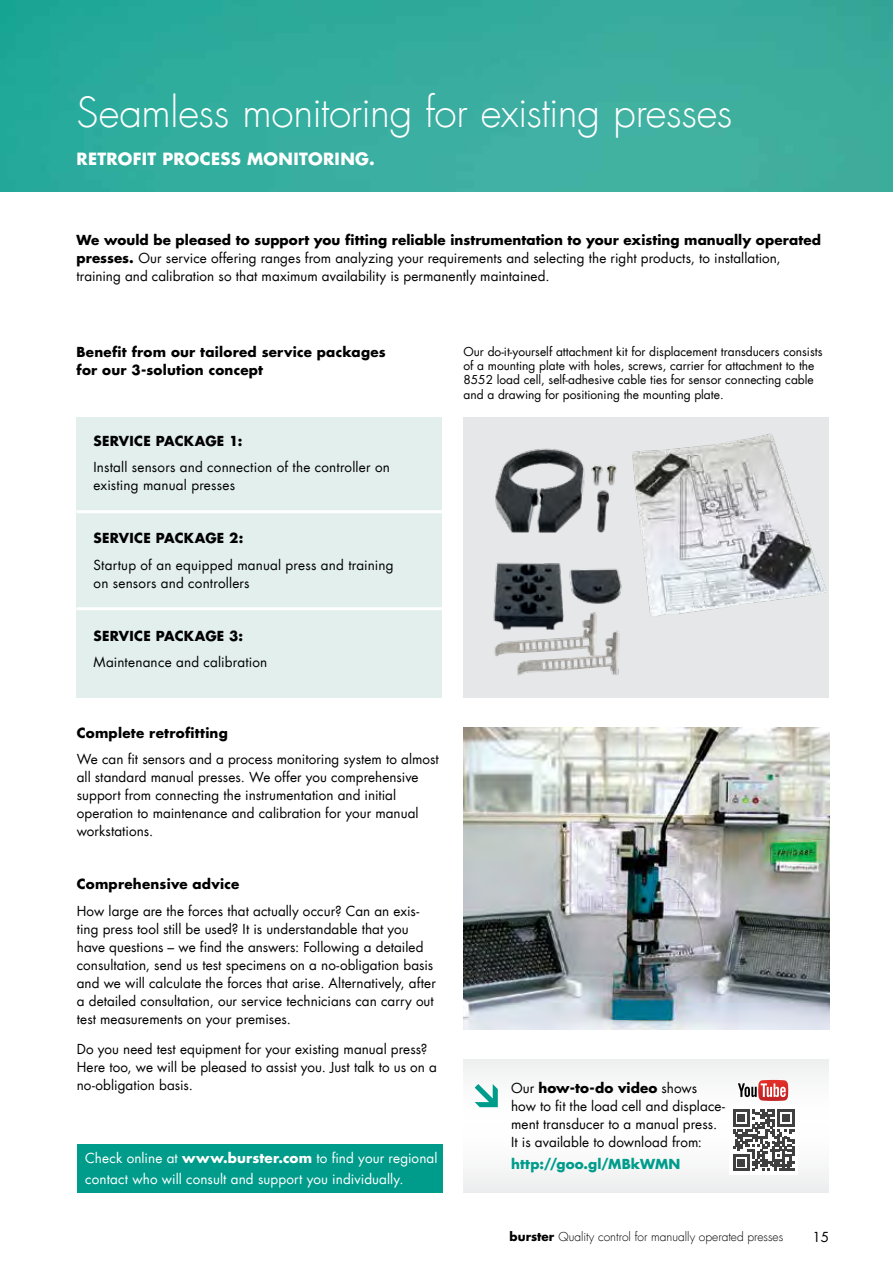
<style>
.page{position:relative;width:893px;height:1263px;background:#fff}
.page>*{position:absolute;margin:0;border:0;box-sizing:border-box;transform-origin:0 0}
.t1{font:300 40.5px "Futura LT";letter-spacing:-.01em;color:#fff}
.t2{font:700 16.5px "Futura LT";letter-spacing:.015em;color:#fff}
.t3{font:13.5px/18px "Futura LT";letter-spacing:.005em;color:#000}
.t4{font:700 13.5px/18px "Futura LT";letter-spacing:.02em;color:#000}
.t5{font:13.5px/21px "Futura LT";letter-spacing:.01em;color:#fff}
.t6{font:700 13.5px "Futura LT";letter-spacing:.01em;color:#009c8b}
.t7{font:12px/14.4px "Futura LT";color:#000}
.t8{font:300 12px "Futura LT";color:#000}
.s1{font-weight:700}
</style>
<div class="page">
<img style="left:0;top:0;width:893px;height:191px">
<div style="left:77px;top:417px;width:365px;height:280px;background:#e2efed"></div>
<hr style="left:77px;top:510px;width:369px;height:3px;background:#fff">
<hr style="left:77px;top:607px;width:369px;height:3px;background:#fff">
<img style="left:464px;top:727px;width:365px;height:302px">
<div style="left:463px;top:417px;width:366px;height:280px;background:#e6e7e8"></div>
<img style="left:495px;top:448px;width:122px;height:76px">
<img style="left:489px;top:524px;width:150px;height:174px">
<img style="left:630px;top:433px;width:197px;height:185px">
<div style="left:464px;top:1059px;width:365px;height:133px;background:#f9f9f9"></div>
<svg style="left:475px;top:1084px;width:23px;height:23px"></svg>
<div style="left:729px;top:1106px;width:69px;height:69px;background:#fff"></div>
<svg style="left:733px;top:1109px;width:61px;height:62px"></svg>
<svg style="left:738px;top:1080px;width:50px;height:21px"></svg>
<div style="left:77px;top:1144px;width:365px;height:48px;background:#009c8b"></div>
<h1 class="t1" style="left:77px;top:88px;width:657px">Seamless monitoring for existing presses</h1>
<p class="t2" style="left:77px;top:148px;width:300px">RETROFIT PROCESS MONITORING.</p>
<p class="t3" style="left:77px;top:231px;width:746px"><span class="s1">We would be pleased to support you fitting reliable instrumentation to your existing manually operated presses.</span> Our service offering ranges from analyzing your requirements and selecting the right products, to installation, training and calibration so that maximum availability is permanently maintained.</p>
<p class="t4" style="left:77px;top:343px;width:311px">Benefit from our tailored service packages for our 3-solution concept</p>
<p class="t4" style="left:94px;top:432px;width:150px">SERVICE PACKAGE 1:</p>
<p class="t3" style="left:94px;top:459px;width:298px">Install sensors and connection of the controller on existing manual presses</p>
<p class="t4" style="left:94px;top:529px;width:151px">SERVICE PACKAGE 2:</p>
<p class="t3" style="left:94px;top:556px;width:302px">Startup of an equipped manual press and training on sensors and controllers</p>
<p class="t4" style="left:94px;top:627px;width:151px">SERVICE PACKAGE 3:</p>
<p class="t3" style="left:94px;top:654px;width:175px">Maintenance and calibration</p>
<p class="t4" style="left:77px;top:723px;width:153px">Complete retrofitting</p>
<p class="t3" style="left:77px;top:750px;width:363px">We can fit sensors and a process monitoring system to almost all standard manual presses. We offer you comprehensive support from connecting the instrumentation and initial operation to maintenance and calibration for your manual workstations.</p>
<p class="t4" style="left:77px;top:875px;width:164px">Comprehensive advice</p>
<p class="t3" style="left:77px;top:902px;width:361px">How large are the forces that actually occur? Can an exis&shy;ting press tool still be used? It is understandable that you have questions – we find the answers: Following a detailed consultation, send us test specimens on a no-obligation basis and we will calculate the forces that arise. Alternatively, after a detailed consultation, our service technicians can carry out test measurements on your premises.</p>
<p class="t3" style="left:77px;top:1040px;width:362px">Do you need test equipment for your existing manual press?<br>Here too, we will be pleased to assist you. Just talk to us on a no-obligation basis.</p>
<p class="t5" style="left:85px;top:1148px;width:354px">Check online at <span class="s1">www.burster.com</span> to find your regional contact who will consult and support you individually.</p>
<p class="t7" style="left:463px;top:344px;width:360px">Our do-it-yourself attachment kit for displacement transducers consists of a mounting plate with holes, screws, carrier for attachment to the 8552 load cell, self-adhesive cable ties for sensor connecting cable and a drawing for positioning the mounting plate.</p>
<p class="t3" style="left:511px;top:1079px;width:215px">Our <span class="s1">how-to-do video</span> shows how to fit the load cell and displace&shy;ment transducer to a manual press.<br>It is available to download from:</p>
<p class="t6" style="left:511px;top:1155px;width:171px">http://goo.gl/MBkWMN</p>
<p class="t8" style="left:510px;top:1229px;width:275px"><span class="s1">burster</span> Quality control for manually operated presses</p>
<p class="t3" style="left:813px;top:1228px;width:18px">15</p>
</div>
